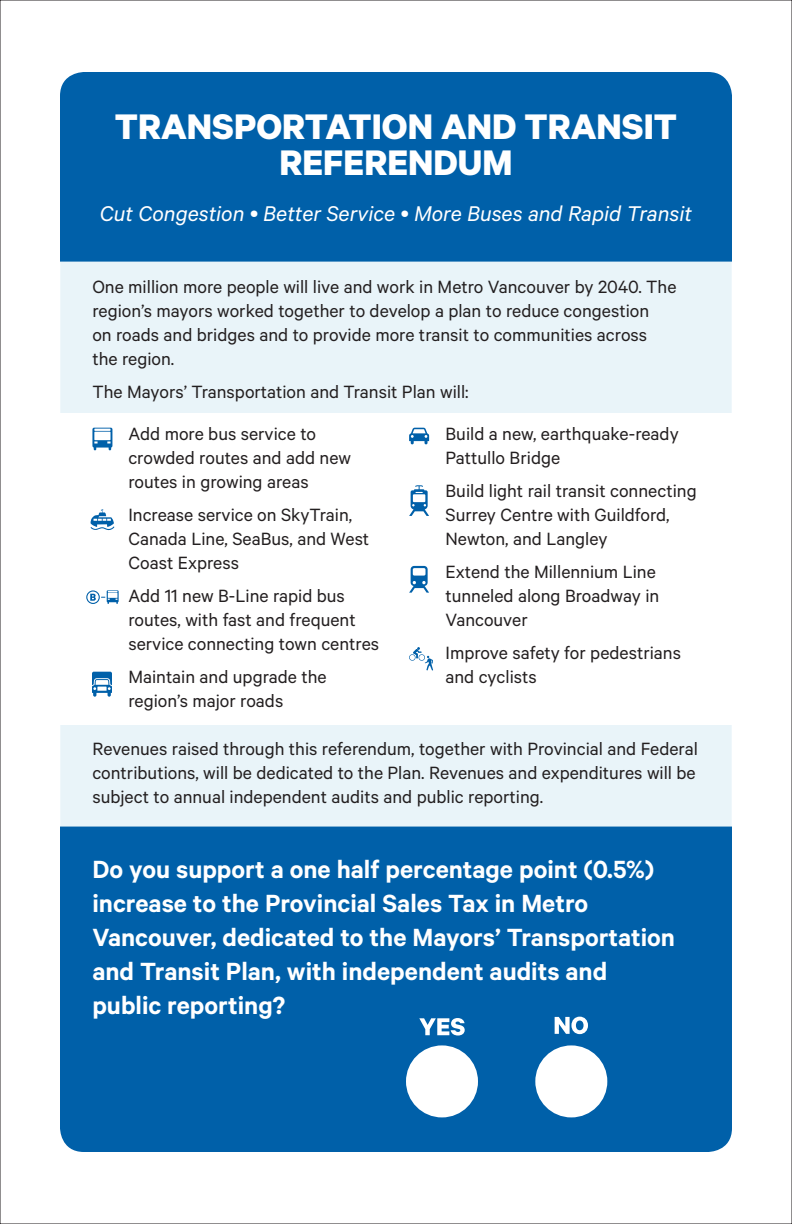
<style>
.page{position:relative;width:792px;height:1224px;background:#fff}
.page>*{position:absolute;margin:0;border:0;box-sizing:border-box;transform-origin:0 0}
.t1{font:700 40px/36px "Calibre";color:#fff;text-align:center}
.t2{font:600 28px/34px "Calibre";color:#fff}
.t3{font:italic 24px "Calibre";color:#fff}
.t4{font:20px/24px "Calibre";color:#231f20}
</style>
<div class="page">
<div style="left:60px;top:72px;width:672px;height:1080px;background:#e9f4f9;border-radius:26px"></div>
<div style="left:60px;top:827px;width:672px;height:325px;background:#0060a9"></div>
<div style="left:60px;top:72px;width:672px;height:190px;background:#0060a9"></div>
<div style="left:406px;top:1045px;width:72px;height:72px;background:#fff;border-radius:50%"></div>
<div style="left:535px;top:1045px;width:72px;height:72px;background:#fff;border-radius:50%"></div>
<svg style="left:419px;top:1018px;width:46px;height:18px"></svg>
<svg style="left:555px;top:1017px;width:33px;height:17px"></svg>
<div style="left:0;top:413px;width:792px;height:311px;background:#fff"></div>
<svg style="left:92px;top:428px;width:20px;height:22px"></svg>
<svg style="left:409px;top:566px;width:20px;height:27px"></svg>
<svg style="left:92px;top:672px;width:20px;height:25px"></svg>
<svg style="left:409px;top:647px;width:24px;height:24px"></svg>
<svg style="left:409px;top:485px;width:20px;height:31px"></svg>
<svg style="left:90px;top:509px;width:25px;height:21px"></svg>
<svg style="left:86px;top:590px;width:33px;height:14px"></svg>
<svg style="left:409px;top:428px;width:20px;height:17px"></svg>
<p class="t1" style="left:115px;top:107px;width:564px">TRANSPORTATION AND TRANSIT<br>REFERENDUM</p>
<p class="t3" style="left:100px;top:199px;width:594px">Cut Congestion • Better Service • More Buses and Rapid Transit</p>
<p class="t4" style="left:92px;top:275px;width:586px">One million more people will live and work in Metro Vancouver by 2040. The region’s mayors worked together to develop a plan to reduce congestion<br>on roads and bridges and to provide more transit to communities across the region.</p>
<p class="t4" style="left:92px;top:380px;width:378px">The Mayors’ Transportation and Transit Plan will:</p>
<p class="t4" style="left:128px;top:422px;width:224px">Add more bus service to crowded routes and add new routes in growing areas</p>
<p class="t4" style="left:128px;top:503px;width:242px">Increase service on SkyTrain,<br>Canada Line, SeaBus, and West<br>Coast Express</p>
<p class="t4" style="left:128px;top:584px;width:252px">Add 11 new B-Line rapid bus routes, with fast and frequent service connecting town centres</p>
<p class="t4" style="left:128px;top:665px;width:200px">Maintain and upgrade the region’s major roads</p>
<p class="t4" style="left:446px;top:422px;width:235px">Build a new, earthquake-ready<br>Pattullo Bridge</p>
<p class="t4" style="left:446px;top:479px;width:253px">Build light rail transit connecting<br>Surrey Centre with Guildford,<br>Newton, and Langley</p>
<p class="t4" style="left:446px;top:560px;width:215px">Extend the Millennium Line tunneled along Broadway in<br>Vancouver</p>
<p class="t4" style="left:446px;top:641px;width:237px">Improve safety for pedestrians and cyclists</p>
<p class="t4" style="left:92px;top:737px;width:607px;text-align:justify">Revenues raised through this referendum, together with Provincial and Federal contributions, will be dedicated to the Plan. Revenues and expenditures will be subject to annual independent audits and public reporting.</p>
<p class="t2" style="left:92px;top:851px;width:584px">Do you support a one half percentage point (0.5%) increase to the Provincial Sales Tax in Metro Vancouver, dedicated to the Mayors’ Transportation and Transit Plan, with independent audits and public reporting?</p>
</div>
